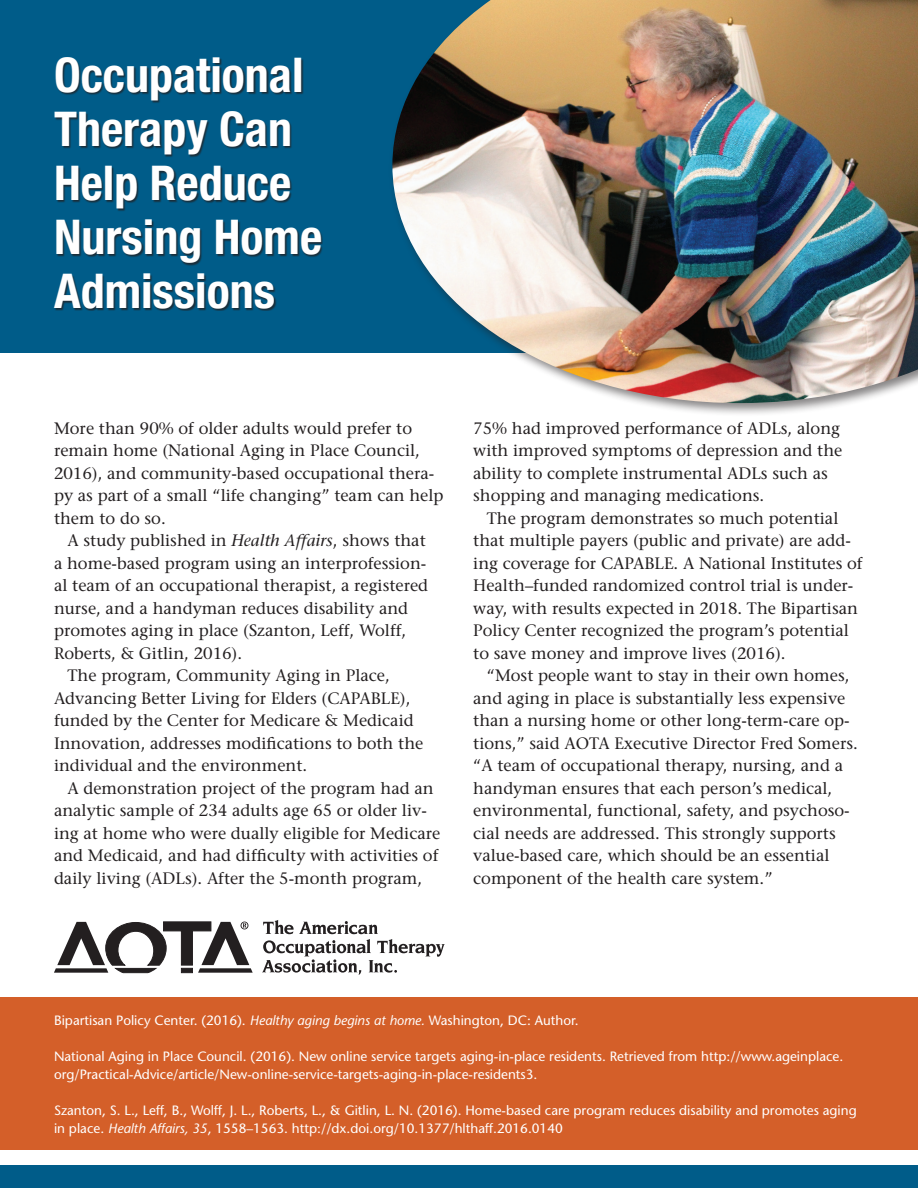
<style>
.page{position:relative;width:918px;height:1188px;background:#fff}
.page>*{position:absolute;margin:0;border:0;box-sizing:border-box;transform-origin:0 0}
.t1{font:700 condensed 48px/54px "Helvetica Neue";color:#fff}
.t2{font:16.5px/22.5px "Stone Serif";color:#231f20}
.t3{font:13.5px/18px "Stone Sans";color:#fff}
.s1{font-style:italic}
</style>
<div class="page">
<div style="left:0;top:0;width:918px;height:353px;background:#005c89"></div>
<div style="left:388px;top:0;width:530px;height:416px;background:#231f20;opacity:.55"></div>
<img style="left:392px;top:0;width:526px;height:403px">
<div style="left:54px;top:58px;width:269px;height:253px;background:#231f20;opacity:.75"></div>
<div style="left:0;top:997px;width:918px;height:152px;background:#d45f29"></div>
<svg style="left:262px;top:920px;width:183px;height:55px"></svg>
<svg style="left:54px;top:922px;width:199px;height:51px"></svg>
<div style="left:0;top:1165px;width:918px;height:23px;background:#005c89"></div>
<p class="t1" style="left:54px;top:48px;width:270px">Occupational<br>Therapy Can<br>Help Reduce<br>Nursing Home<br>Admissions</p>
<p class="t2" style="left:54px;top:417px;width:391px">More than 90% of older adults would prefer to remain home (National Aging in Place Council, 2016), and community-based occupational thera&shy;py as part of a small “life changing” team can help them to do so.</p>
<p class="t2" style="left:54px;top:529px;width:376px;text-indent:14px">A study published in <span class="s1">Health Affairs</span>, shows that a home-based program using an interprofession&shy;al team of an occupational therapist, a registered nurse, and a handyman reduces disability and promotes aging in place (Szanton, Leff, Wolff, Roberts, &amp; Gitlin, 2016).</p>
<p class="t2" style="left:54px;top:664px;width:371px;text-indent:14px">The program, Community Aging in Place, Advancing Better Living for Elders (CAPABLE), funded by the Center for Medicare &amp; Medicaid Innovation, addresses modifications to both the individual and the environment.</p>
<p class="t2" style="left:54px;top:777px;width:388px;text-indent:14px">A demonstration project of the program had an analytic sample of 234 adults age 65 or older liv&shy;ing at home who were dually eligible for Medicare and Medicaid, and had difficulty with activities of daily living (ADLs). After the 5-month program,</p>
<p class="t2" style="left:473px;top:417px;width:371px">75% had improved performance of ADLs, along with improved symptoms of depression and the ability to complete instrumental ADLs such as shopping and managing medications.</p>
<p class="t2" style="left:473px;top:507px;width:391px;text-indent:14px">The program demonstrates so much potential that multiple payers (public and private) are add&shy;ing coverage for CAPABLE. A National Institutes of Health–funded randomized control trial is under&shy;way, with results expected in 2018. The Bipartisan Policy Center recognized the program’s potential to save money and improve lives (2016).</p>
<p class="t2" style="left:473px;top:664px;width:386px;text-indent:14px">“Most people want to stay in their own homes, and aging in place is substantially less expensive than a nursing home or other long-term-care op&shy;tions,” said AOTA Executive Director Fred Somers. “A team of occupational therapy, nursing, and a handyman ensures that each person’s medical, environmental, functional, safety, and psychoso&shy;cial needs are addressed. This strongly supports value-based care, which should be an essential component of the health care system.”</p>
<p class="t3" style="left:54px;top:1012px;width:526px">Bipartisan Policy Center. (2016). <span class="s1">Healthy aging begins at home.</span> Washington, DC: Author.</p>
<p class="t3" style="left:54px;top:1048px;width:791px">National Aging in Place Council. (2016). New online service targets aging-in-place residents. Retrieved from http://www.ageinplace. org/Practical-Advice/article/New-online-service-targets-aging-in-place-residents3.</p>
<p class="t3" style="left:54px;top:1102px;width:804px">Szanton, S. L., Leff, B., Wolff, J. L., Roberts, L., &amp; Gitlin, L. N. (2016). Home-based care program reduces disability and promotes aging in place. <span class="s1">Health Affairs, 35</span>, 1558–1563. http://dx.doi.org/10.1377/hlthaff.2016.0140</p>
</div>
